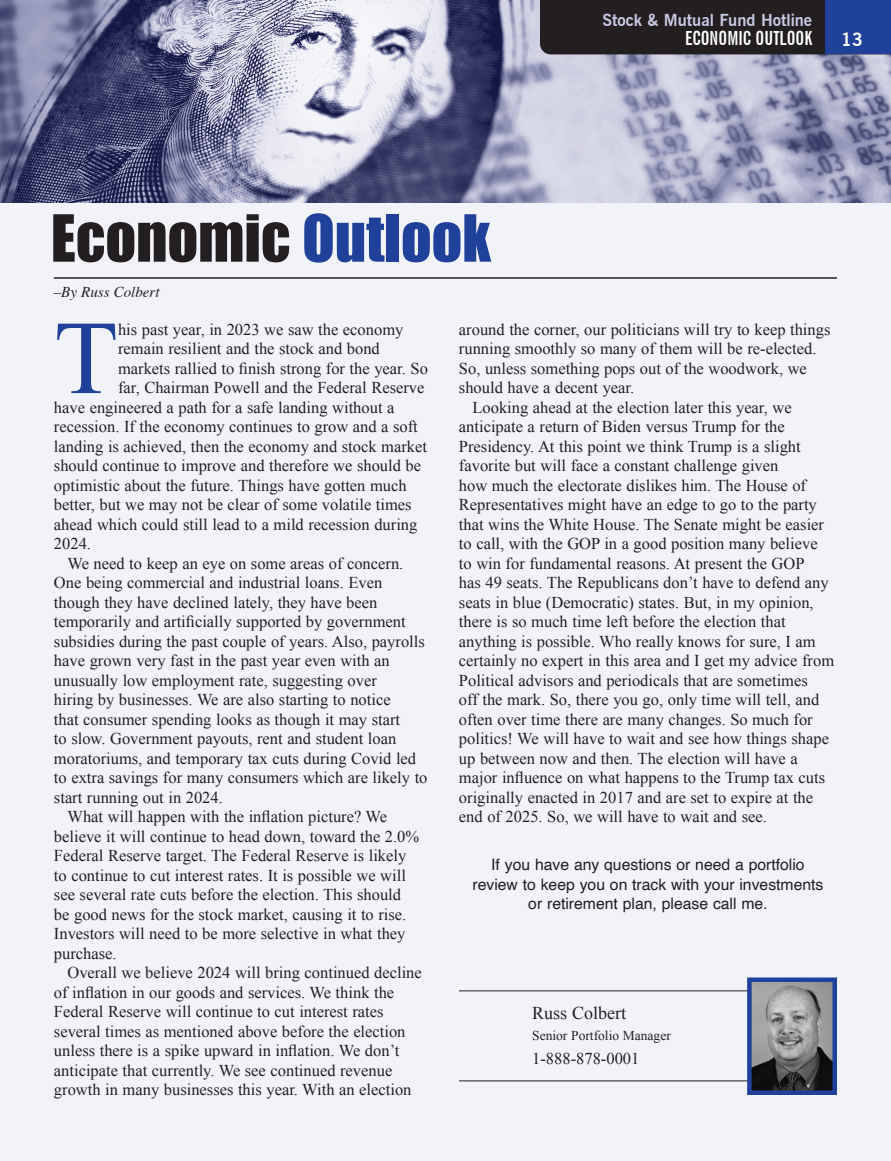
<style>
.page{position:relative;width:891px;height:1161px;background:#fff}
.page>*{position:absolute;margin:0;border:0;box-sizing:border-box;transform-origin:0 0}
.Body1{font:104.85px "Times New Roman";color:#20419a}
.Header1{font:60px "Impact";color:#231f20}
.Top_Left{font:700 extra-condensed 19.5px "News Gothic BT";color:#fff}
.Writer_Name{font:18px "Times New Roman";color:#231f20}
.t1{font:700 18px "News Gothic BT";color:#fff}
.Body1-2{font:16.5px/19.5px "Times New Roman";color:#231f20}
.Top_Left-2{font:700 16.5px "News Gothic BT";color:#c7c8e4}
.Writer_Title{font:16.5px "Times New Roman";color:#231f20}
.Body1-3{font:15.75px/19.5px "Helvetica";color:#231f20;text-align:center}
.Body1-4{font:italic 15px "Times";color:#231f20}
.Writer_Title-2{font:13.5px "Times New Roman";color:#231f20}
.s1{color:#20419a}
</style>
<div class="page">
<div style="left:0;top:14px;width:891px;height:1147px;background:#f2f3f9"></div>
<img style="left:0;top:0;width:891px;height:202px">
<div style="left:540px;top:0;width:285px;height:54px;background:#231f20"></div>
<hr style="left:459px;top:1081px;width:342px;height:1px;background:#231f20">
<hr style="left:54px;top:277px;width:783px;height:2px;background:#231f20">
<hr style="left:459px;top:991px;width:342px;height:1px;background:#231f20">
<div style="left:825px;top:0;width:66px;height:54px;background:#20419a"></div>
<img style="left:752px;top:982px;width:80px;height:108px">
<div style="left:747px;top:977px;width:90px;height:118px;border:4px solid #20419a"></div>
<p class="Top_Left-2" style="left:602px;top:10px;width:211px">Stock &amp; Mutual Fund Hotline</p>
<p class="Top_Left" style="left:685px;top:27px;width:128px">ECONOMIC OUTLOOK</p>
<p class="t1" style="left:841px;top:29px;width:23px">13</p>
<p class="Header1" style="left:51px;top:192px;width:442px">Economic <span class="s1">Outlook</span></p>
<p class="Body1-4" style="left:54px;top:279px;width:107px">–By Russ Colbert</p>
<p class="Body1" style="left:54px;top:287px;width:66px">T</p>
<p class="Body1-2" style="left:118px;top:319px;width:287px">his past year, in 2023 we saw the economy</p>
<p class="Body1-2" style="left:118px;top:339px;width:263px">remain resilient and the stock and bond</p>
<p class="Body1-2" style="left:118px;top:358px;width:311px">markets rallied to finish strong for the year. So</p>
<p class="Body1-2" style="left:118px;top:378px;width:308px">far, Chairman Powell and the Federal Reserve</p>
<p class="Body1-2" style="left:54px;top:397px;width:342px">have engineered a path for a safe landing without a</p>
<p class="Body1-2" style="left:54px;top:417px;width:365px">recession. If the economy continues to grow and a soft</p>
<p class="Body1-2" style="left:54px;top:436px;width:375px">landing is achieved, then the economy and stock market</p>
<p class="Body1-2" style="left:54px;top:456px;width:369px">should continue to improve and therefore we should be</p>
<p class="Body1-2" style="left:54px;top:475px;width:354px">optimistic about the future. Things have gotten much</p>
<p class="Body1-2" style="left:54px;top:495px;width:359px">better, but we may not be clear of some volatile times</p>
<p class="Body1-2" style="left:54px;top:514px;width:365px">ahead which could still lead to a mild recession during</p>
<p class="Body1-2" style="left:54px;top:534px;width:39px">2024.</p>
<p class="Body1-2" style="left:54px;top:553px;width:375px;text-indent:13px">We need to keep an eye on some areas of concern.<br>One being commercial and industrial loans. Even though they have declined lately, they have been temporarily and artificially supported by government subsidies during the past couple of years. Also, payrolls have grown very fast in the past year even with an unusually low employment rate, suggesting over<br>hiring by businesses. We are also starting to notice<br>that consumer spending looks as though it may start<br>to slow. Government payouts, rent and student loan moratoriums, and temporary tax cuts during Covid led to extra savings for many consumers which are likely to start running out in 2024.</p>
<p class="Body1-2" style="left:54px;top:807px;width:367px;text-indent:13px">What will happen with the inflation picture? We believe it will continue to head down, toward the 2.0% Federal Reserve target. The Federal Reserve is likely to continue to cut interest rates. It is possible we will see several rate cuts before the election. This should be good news for the stock market, causing it to rise.<br>Investors will need to be more selective in what they purchase.</p>
<p class="Body1-2" style="left:54px;top:963px;width:369px;text-indent:13px">Overall we believe 2024 will bring continued decline of inflation in our goods and services. We think the Federal Reserve will continue to cut interest rates several times as mentioned above before the election unless there is a spike upward in inflation. We don’t anticipate that currently. We see continued revenue growth in many businesses this year. With an election</p>
<p class="Body1-2" style="left:459px;top:319px;width:373px">around the corner, our politicians will try to keep things running smoothly so many of them will be re-elected.<br>So, unless something pops out of the woodwork, we should have a decent year.</p>
<p class="Body1-2" style="left:459px;top:397px;width:377px;text-indent:13px">Looking ahead at the election later this year, we anticipate a return of Biden versus Trump for the Presidency. At this point we think Trump is a slight favorite but will face a constant challenge given<br>how much the electorate dislikes him. The House of Representatives might have an edge to go to the party that wins the White House. The Senate might be easier to call, with the GOP in a good position many believe to win for fundamental reasons. At present the GOP<br>has 49 seats. The Republicans don’t have to defend any seats in blue (Democratic) states. But, in my opinion, there is so much time left before the election that anything is possible. Who really knows for sure, I am certainly no expert in this area and I get my advice from Political advisors and periodicals that are sometimes<br>off the mark. So, there you go, only time will tell, and often over time there are many changes. So much for politics! We will have to wait and see how things shape up between now and then. The election will have a major influence on what happens to the Trump tax cuts originally enacted in 2017 and are set to expire at the end of 2025. So, we will have to wait and see.</p>
<p class="Body1-3" style="left:472px;top:855px;width:353px">If you have any questions or need a portfolio review to keep you on track with your investments or retirement plan, please call me.</p>
<p class="Writer_Name" style="left:532px;top:1001px;width:95px">Russ Colbert</p>
<p class="Writer_Title-2" style="left:532px;top:1027px;width:140px">Senior Portfolio Manager</p>
<p class="Writer_Title" style="left:532px;top:1048px;width:109px">1-888-878-0001</p>
</div>
